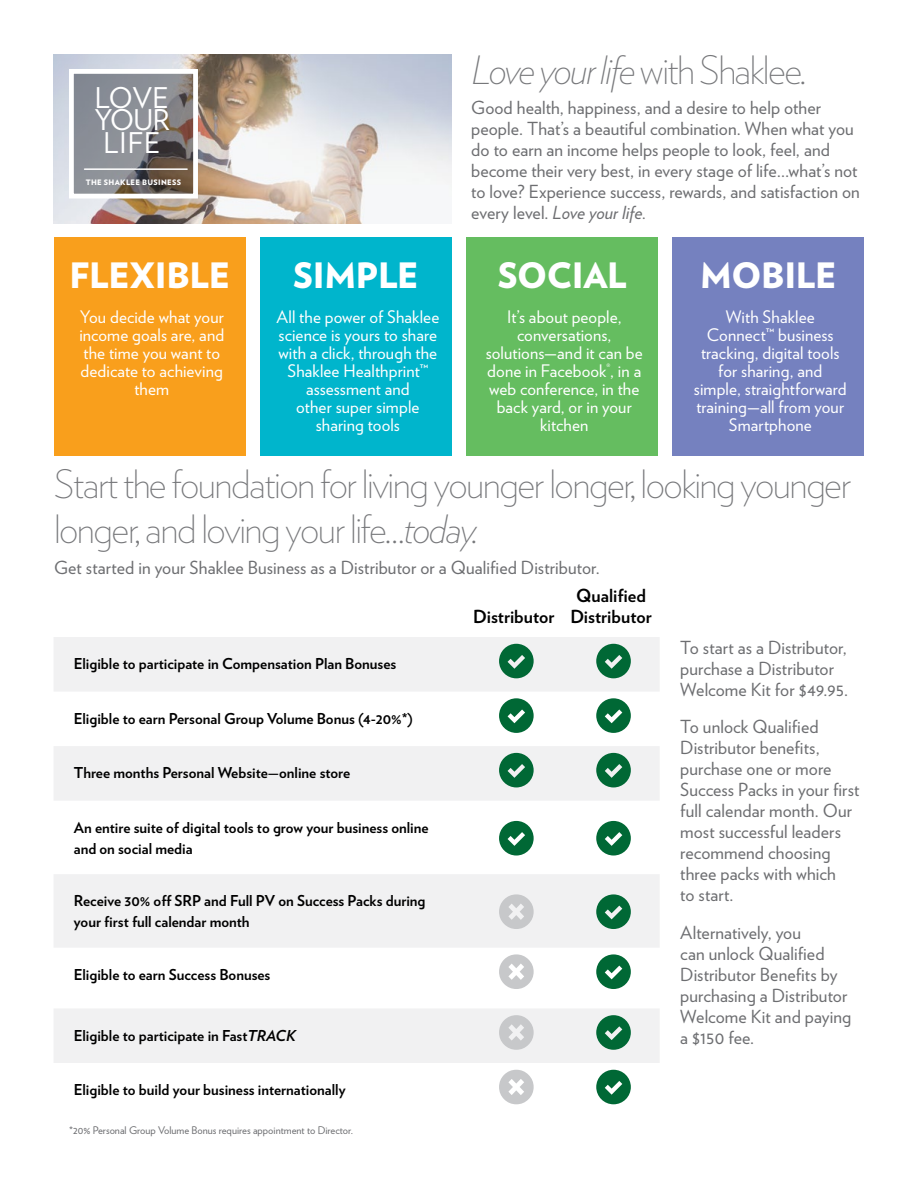
<style>
.page{position:relative;width:918px;height:1188px;background:#fff}
.page>*{position:absolute;margin:0;border:0;box-sizing:border-box;transform-origin:0 0}
.t1{font:200 39px/45px "Verlag";letter-spacing:-.04em;color:#77787b}
.t2{font:italic 200 39px "Verlag";letter-spacing:-.045em;color:#77787b}
.t3{font:900 34.95px "Verlag";letter-spacing:-.01em;color:#fff}
.t4{font:28.5px/22.5px "Verlag";color:#fff;text-align:center}
.t5{font:18px/21px "Verlag";letter-spacing:.005em;color:#6d6e71}
.t6{font:700 18px/21px "Verlag";color:#000;text-align:center}
.t7{font:17.25px/18px "Verlag";letter-spacing:.005em;color:#fff;text-align:center}
.t8{font:700 15px/21px "Verlag";color:#000}
.t9{font:10.5px "Verlag";color:#6d6e71}
.t10{font:900 7.5px "Verlag";letter-spacing:.04em;color:#fff}
.s1{font-style:normal}
.s2{font-style:italic}
</style>
<div class="page">
<div style="left:260px;top:238px;width:192px;height:218px;background:#00b5cc"></div>
<div style="left:672px;top:238px;width:192px;height:218px;background:#7581bf"></div>
<div style="left:54px;top:238px;width:192px;height:218px;background:#f99f1c"></div>
<div style="left:466px;top:238px;width:192px;height:218px;background:#65bd60"></div>
<img style="left:54px;top:54px;width:398px;height:170px">
<svg style="left:75px;top:75px;width:117px;height:118px;background:#7f7e81"></svg>
<div style="left:69px;top:69px;width:129px;height:130px;border:5px solid #fff"></div>
<hr style="left:85px;top:168px;width:102px;height:2px;background:#fff">
<svg style="left:54px;top:637px;width:605px;height:426px;fill:#f1f1f2"></svg>
<svg style="left:499px;top:644px;width:35px;height:34px"></svg>
<svg style="left:596px;top:644px;width:35px;height:34px"></svg>
<svg style="left:499px;top:698px;width:35px;height:35px"></svg>
<svg style="left:596px;top:698px;width:35px;height:35px"></svg>
<svg style="left:499px;top:753px;width:35px;height:34px"></svg>
<svg style="left:596px;top:753px;width:35px;height:34px"></svg>
<svg style="left:499px;top:821px;width:35px;height:35px"></svg>
<svg style="left:596px;top:821px;width:35px;height:35px"></svg>
<svg style="left:499px;top:894px;width:35px;height:35px"></svg>
<svg style="left:596px;top:894px;width:35px;height:35px"></svg>
<svg style="left:499px;top:954px;width:35px;height:35px"></svg>
<svg style="left:596px;top:954px;width:35px;height:35px"></svg>
<svg style="left:499px;top:1015px;width:35px;height:35px"></svg>
<svg style="left:596px;top:1015px;width:35px;height:35px"></svg>
<svg style="left:499px;top:1070px;width:35px;height:34px"></svg>
<svg style="left:596px;top:1070px;width:35px;height:34px"></svg>
<h3 class="t4" style="left:94px;top:85px;width:77px">LOVE<br>YOUR<br>LIFE</h3>
<p class="t10" style="left:86px;top:176px;width:97px">THE SHAKLEE BUSINESS</p>
<h1 class="t2" style="left:471px;top:40px;width:336px">Love your life <span class="s1">with Shaklee.</span></h1>
<p class="t5" style="left:471px;top:97px;width:390px">Good health, happiness, and a desire to help other people. That’s a beautiful combination. When what you do to earn an income helps people to look, feel, and become their very best, in every stage of life…what’s not to love? Experience success, rewards, and satisfaction on every level. <span class="s2">Love your life.</span></p>
<h2 class="t3" style="left:69px;top:247px;width:162px">FLEXIBLE</h2>
<h2 class="t3" style="left:293px;top:247px;width:127px">SIMPLE</h2>
<h2 class="t3" style="left:498px;top:247px;width:130px">SOCIAL</h2>
<h2 class="t3" style="left:700px;top:247px;width:138px">MOBILE</h2>
<p class="t7" style="left:276px;top:307px;width:164px">All the power of Shaklee science is yours to share with a click, through the<br>Shaklee Healthprint™ assessment and<br>other super simple sharing tools</p>
<p class="t7" style="left:694px;top:307px;width:154px">With Shaklee<br>Connect™ business tracking, digital tools for sharing, and simple, straightforward training—all from your<br>Smartphone</p>
<p class="t7" style="left:79px;top:307px;width:146px">You decide what your income goals are, and the time you want to dedicate to achieving them</p>
<p class="t7" style="left:486px;top:307px;width:158px">It’s about people, conversations, solutions—and it can be done in Facebook<sup>®</sup>, in a web conference, in the back yard, or in your kitchen</p>
<h1 class="t1" style="left:54px;top:459px;width:799px">Start the foundation for living younger longer, looking younger longer, and loving your life…<span class="s2">today.</span></h1>
<p class="t5" style="left:54px;top:556px;width:547px">Get started in your Shaklee Business as a Distributor or a Qualified Distributor.</p>
<p class="t8" style="left:74px;top:653px;width:324px">Eligible to participate in Compensation Plan Bonuses</p>
<p class="t8" style="left:74px;top:707px;width:341px">Eligible to earn Personal Group Volume Bonus (4-20%*)</p>
<p class="t8" style="left:74px;top:762px;width:278px">Three months Personal Website—online store</p>
<p class="t8" style="left:74px;top:816px;width:356px">An entire suite of digital tools to grow your business online and on social media</p>
<p class="t8" style="left:74px;top:890px;width:353px">Receive 30% off SRP and Full PV on Success Packs during your first full calendar month</p>
<p class="t8" style="left:74px;top:963px;width:198px">Eligible to earn Success Bonuses</p>
<p class="t8" style="left:74px;top:1024px;width:224px">Eligible to participate in Fast<span class="s2">TRACK</span></p>
<p class="t8" style="left:74px;top:1079px;width:273px">Eligible to build your business internationally</p>
<p class="t9" style="left:69px;top:1123px;width:285px">*20% Personal Group Volume Bonus requires appointment to Director.</p>
<p class="t6" style="left:473px;top:605px;width:83px">Distributor</p>
<p class="t6" style="left:570px;top:584px;width:83px">Qualified<br>Distributor</p>
<p class="t5" style="left:680px;top:636px;width:169px">To start as a Distributor, purchase a Distributor<br>Welcome Kit for $49.95.</p>
<p class="t5" style="left:680px;top:715px;width:181px">To unlock Qualified<br>Distributor benefits, purchase one or more<br>Success Packs in your first full calendar month. Our most successful leaders recommend choosing three packs with which<br>to start.</p>
<p class="t5" style="left:680px;top:921px;width:173px">Alternatively, you<br>can unlock Qualified<br>Distributor Benefits by purchasing a Distributor<br>Welcome Kit and paying a $150 fee.</p>
</div>
